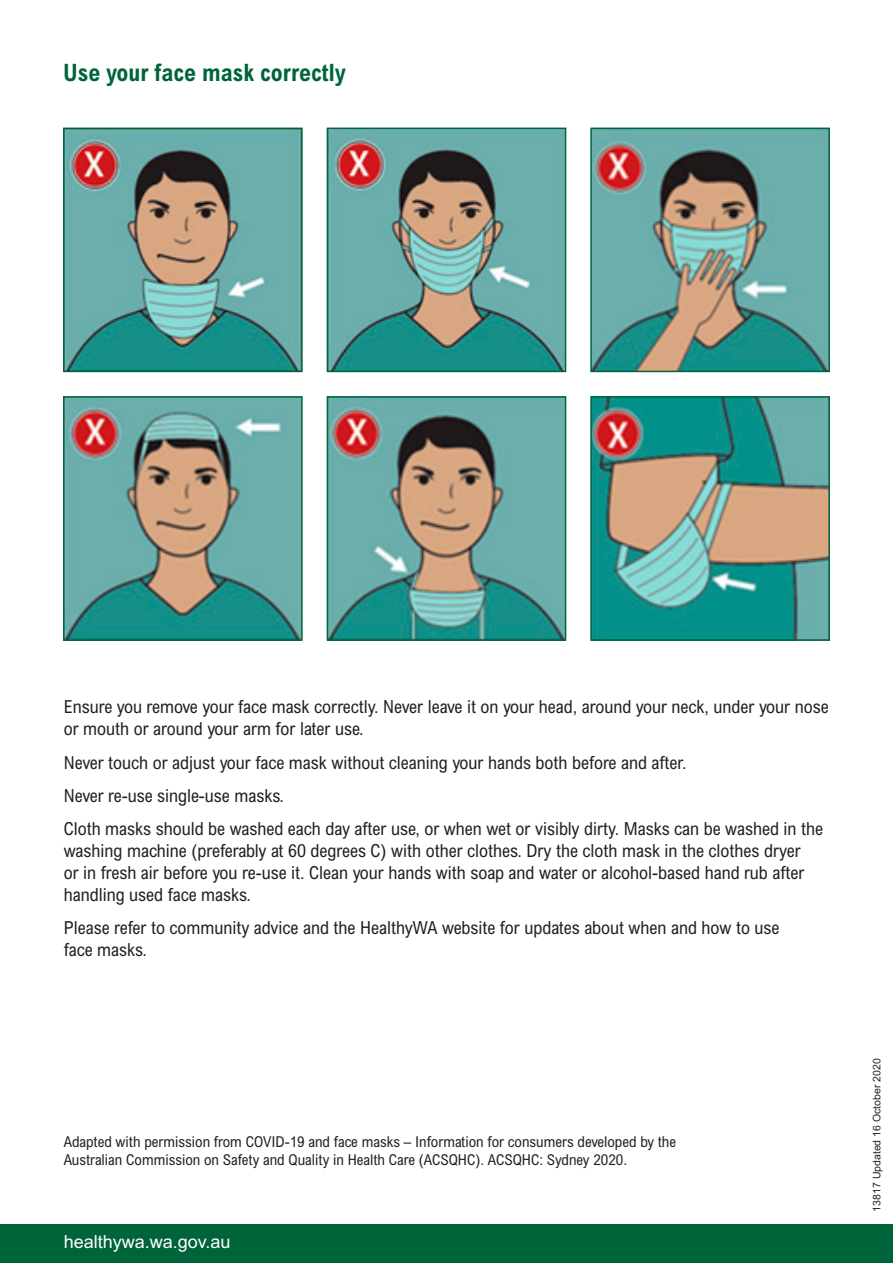
<style>
.page{position:relative;width:893px;height:1263px;background:#fff}
.page>*{position:absolute;margin:0;border:0;box-sizing:border-box;transform-origin:0 0}
.Sub_head_H2{font:700 condensed 24px "Arial MT Std";color:#00643b}
.Body_copy{font:condensed 18px/21.8px "Arial MT Std";color:#231f20}
.t1{font:18px "Arial MT Std";color:#fff}
.Body_copy-2{font:condensed 15px/18px "Arial MT Std";color:#231f20}
.t2{font:10.5px "Arial MT Std";color:#231f20}
</style>
<div class="page">
<div style="left:0;top:1225px;width:893px;height:38px;background:#00643b"></div>
<img style="left:66px;top:131px;width:234px;height:238px">
<div style="left:63px;top:128px;width:240px;height:244px;border:2px solid #00643b"></div>
<img style="left:330px;top:131px;width:233px;height:238px">
<div style="left:327px;top:128px;width:239px;height:244px;border:2px solid #00643b"></div>
<img style="left:593px;top:131px;width:234px;height:238px">
<div style="left:590px;top:128px;width:240px;height:244px;border:2px solid #00643b"></div>
<img style="left:66px;top:399px;width:234px;height:239px">
<div style="left:63px;top:396px;width:240px;height:245px;border:2px solid #00643b"></div>
<img style="left:330px;top:399px;width:233px;height:239px">
<div style="left:327px;top:396px;width:239px;height:245px;border:2px solid #00643b"></div>
<img style="left:593px;top:399px;width:234px;height:239px">
<div style="left:590px;top:396px;width:240px;height:245px;border:2px solid #00643b"></div>
<h2 class="Sub_head_H2" style="left:63px;top:59px;width:284px">Use your face mask correctly</h2>
<p class="Body_copy" style="left:64px;top:696px;width:766px">Ensure you remove your face mask correctly. Never leave it on your head, around your neck, under your nose or mouth or around your arm for later use.</p>
<p class="Body_copy" style="left:64px;top:751px;width:624px">Never touch or adjust your face mask without cleaning your hands both before and after.</p>
<p class="Body_copy" style="left:64px;top:784px;width:222px">Never re-use single-use masks.</p>
<p class="Body_copy" style="left:64px;top:818px;width:761px">Cloth masks should be washed each day after use, or when wet or visibly dirty. Masks can be washed in the washing machine (preferably at 60 degrees C) with other clothes. Dry the cloth mask in the clothes dryer<br>or in fresh air before you re-use it. Clean your hands with soap and water or alcohol-based hand rub after handling used face masks.</p>
<p class="Body_copy" style="left:64px;top:917px;width:717px">Please refer to community advice and the HealthyWA website for updates about when and how to use face masks.</p>
<p class="Body_copy-2" style="left:64px;top:1132px;width:614px">Adapted with permission from COVID-19 and face masks – Information for consumers developed by the<br>Australian Commission on Safety and Quality in Health Care (ACSQHC). ACSQHC: Sydney 2020.</p>
<p class="t1" style="left:64px;top:1232px;width:168px">healthywa.wa.gov.au</p>
<p class="t2" style="left:871px;top:1211px;width:154px;rotate:-90deg">13817 Updated 16 October 2020</p>
</div>
